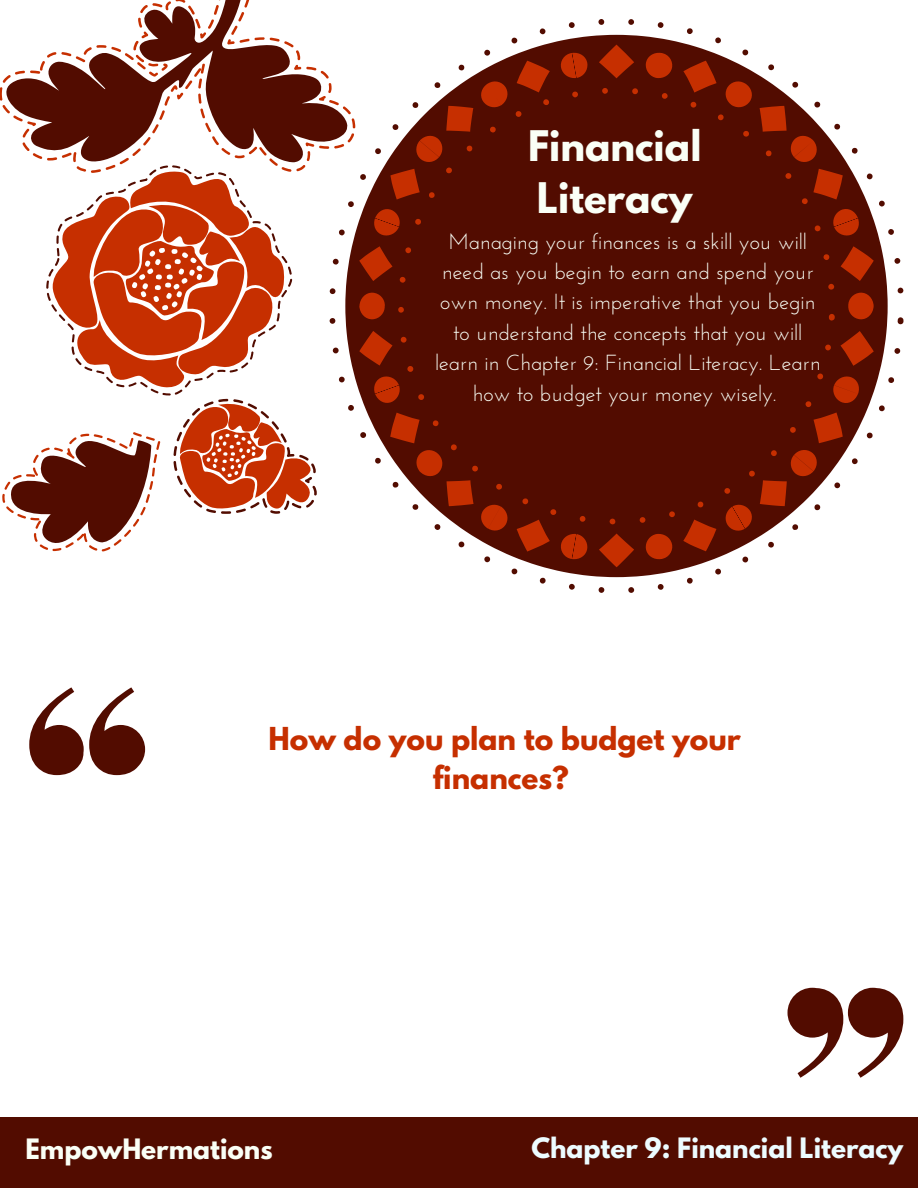
<style>
.page{position:relative;width:918px;height:1188px;background:#fff}
.page>*{position:absolute;margin:0;border:0;box-sizing:border-box;transform-origin:0 0}
.t1{font:700 37.35px/51.8px "League Spartan";color:#fafff6}
.t2{font:700 28.05px/38.2px "League Spartan";color:#c62f00;text-align:center}
.t3{font:700 24.9px "League Spartan";color:#edfcff}
.t4{font:700 24.9px "League Spartan";color:#fafff6}
.t5{font:21.75px/30.3px "Josefin Sans";color:#fafff6;text-align:center}
</style>
<div class="page">
<div style="left:0;top:1117px;width:918px;height:71px;background:#520c00"></div>
<svg style="left:51px;top:304px;width:230px;height:91px;fill:#c62f00"></svg>
<svg style="left:47px;top:291px;width:283px;height:13px;fill:#c62f00"></svg>
<svg style="left:0;top:0;width:330px;height:291px"></svg>
<svg style="left:2px;top:398px;width:315px;height:154px"></svg>
<svg style="left:330px;top:19px;width:573px;height:574px"></svg>
<svg style="left:398px;top:88px;width:437px;height:436px;background:#5c1507"></svg>
<svg style="left:29px;top:687px;width:116px;height:88px"></svg>
<svg style="left:788px;top:988px;width:115px;height:90px"></svg>
<h1 class="t1" style="left:528px;top:125px;width:175px">Financial<br>Literacy</h1>
<p class="t5" style="left:435px;top:228px;width:387px">Managing your finances is a skill you will need as you begin to earn and spend your own money. It is imperative that you begin to understand the concepts that you will learn in Chapter 9: Financial Literacy. Learn how to budget your money wisely.</p>
<p class="t2" style="left:269px;top:724px;width:474px">How do you plan to budget your finances?</p>
<p class="t4" style="left:25px;top:1136px;width:249px">EmpowHermations</p>
<p class="t3" style="left:531px;top:1135px;width:373px">Chapter 9: Financial Literacy</p>
</div>
